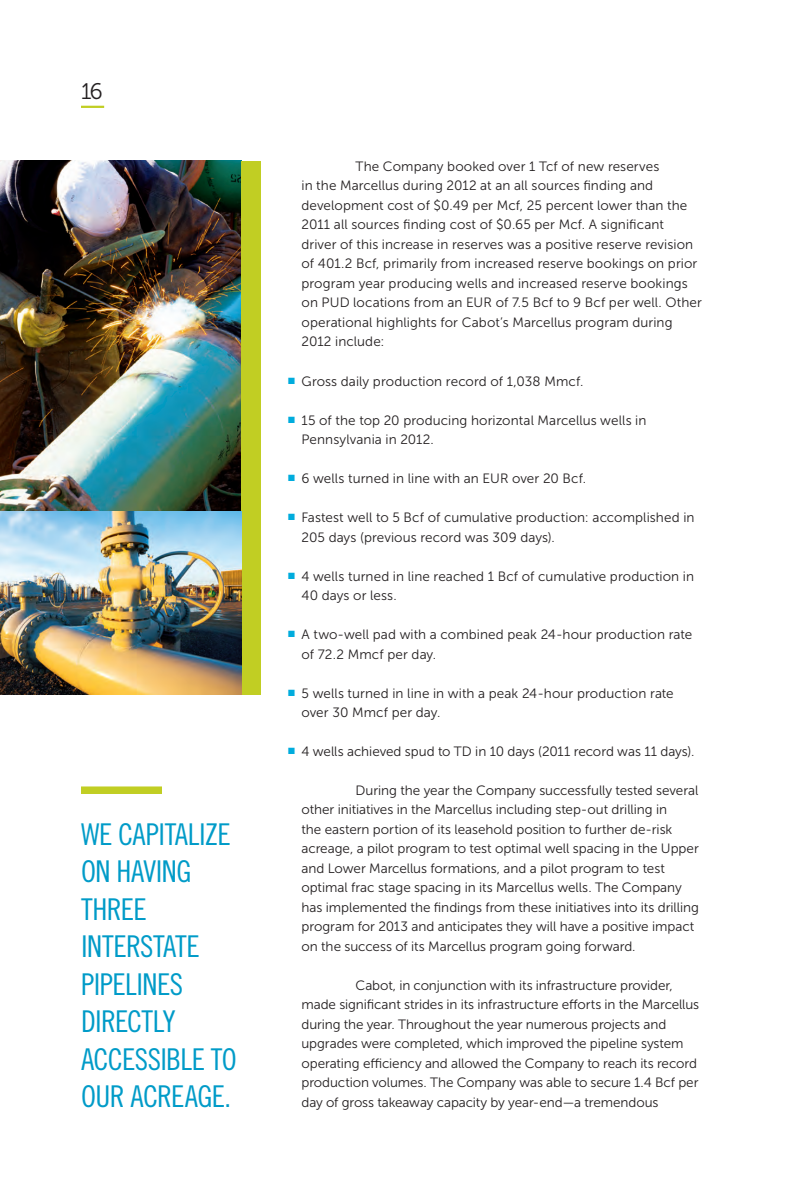
<style>
.page{position:relative;width:810px;height:1188px;background:#fff}
.page>*{position:absolute;margin:0;border:0;box-sizing:border-box;transform-origin:0 0}
.UNIQUELY{font:30px/37.5px "Trade Gothic Cond Eighteen";letter-spacing:-.02em;color:#009bc8}
.t1{font:22.5px "Museo Sans 300";color:#231f20}
.Body_Copy{font:13.5px/19.5px "Museo Sans 300";color:#231f20}
.s1{color:#00acdd}
</style>
<div class="page">
<hr style="left:81px;top:106px;width:23px;height:2px;background:#c1ce23">
<img style="left:0;top:161px;width:242px;height:351px">
<div style="left:242px;top:161px;width:19px;height:533px;background:#c1ce23"></div>
<div style="left:81px;top:786px;width:81px;height:8px;background:#c1ce23"></div>
<img style="left:0;top:512px;width:242px;height:182px">
<h2 class="t1" style="left:81px;top:79px;width:24px">16</h2>
<p class="UNIQUELY" style="left:81px;top:815px;width:157px">WE CAPITALIZE<br>ON HAVING<br>THREE<br>INTERSTATE<br>PIPELINES<br>DIRECTLY<br>ACCESSIBLE TO</p>
<p class="UNIQUELY" style="left:81px;top:1077px;width:152px">OUR ACREAGE.</p>
<p class="Body_Copy" style="left:302px;top:157px;width:402px;text-indent:54px">The Company booked over 1 Tcf of new reserves<br>in the Marcellus during 2012 at an all sources finding and development cost of $0.49 per Mcf, 25 percent lower than the 2011 all sources finding cost of $0.65 per Mcf. A significant driver of this increase in reserves was a positive reserve revision of 401.2 Bcf, primarily from increased reserve bookings on prior program year producing wells and increased reserve bookings on PUD locations from an EUR of 7.5 Bcf to 9 Bcf per well. Other operational highlights for Cabot’s Marcellus program during 2012 include:</p>
<p class="Body_Copy" style="left:288px;top:371px;width:297px"><span class="s1">■</span> Gross daily production record of 1,038 Mmcf.</p>
<p class="Body_Copy" style="left:302px;top:410px;width:347px;text-indent:-14px"><span class="s1">■</span> 15 of the top 20 producing horizontal Marcellus wells in<br>Pennsylvania in 2012.</p>
<p class="Body_Copy" style="left:288px;top:469px;width:300px"><span class="s1">■</span> 6 wells turned in line with an EUR over 20 Bcf.</p>
<p class="Body_Copy" style="left:302px;top:508px;width:395px;text-indent:-14px"><span class="s1">■</span> Fastest well to 5 Bcf of cumulative production: accomplished in<br>205 days (previous record was 309 days).</p>
<p class="Body_Copy" style="left:302px;top:566px;width:394px;text-indent:-14px"><span class="s1">■</span> 4 wells turned in line reached 1 Bcf of cumulative production in<br>40 days or less.</p>
<p class="Body_Copy" style="left:302px;top:625px;width:392px;text-indent:-14px"><span class="s1">■</span> A two-well pad with a combined peak 24-hour production rate of 72.2 Mmcf per day.</p>
<p class="Body_Copy" style="left:302px;top:683px;width:374px;text-indent:-14px"><span class="s1">■</span> 5 wells turned in line in with a peak 24-hour production rate over 30 Mmcf per day.</p>
<p class="Body_Copy" style="left:288px;top:742px;width:408px"><span class="s1">■</span> 4 wells achieved spud to TD in 10 days (2011 record was 11 days).</p>
<p class="Body_Copy" style="left:302px;top:781px;width:399px;text-indent:54px">During the year the Company successfully tested several other initiatives in the Marcellus including step-out drilling in<br>the eastern portion of its leasehold position to further de-risk acreage, a pilot program to test optimal well spacing in the Upper and Lower Marcellus formations, and a pilot program to test optimal frac stage spacing in its Marcellus wells. The Company has implemented the findings from these initiatives into its drilling program for 2013 and anticipates they will have a positive impact on the success of its Marcellus program going forward.</p>
<p class="Body_Copy" style="left:302px;top:976px;width:399px;text-indent:54px">Cabot, in conjunction with its infrastructure provider, made significant strides in its infrastructure efforts in the Marcellus during the year. Throughout the year numerous projects and upgrades were completed, which improved the pipeline system operating efficiency and allowed the Company to reach its record production volumes. The Company was able to secure 1.4 Bcf per day of gross takeaway capacity by year-end—a tremendous</p>
</div>
